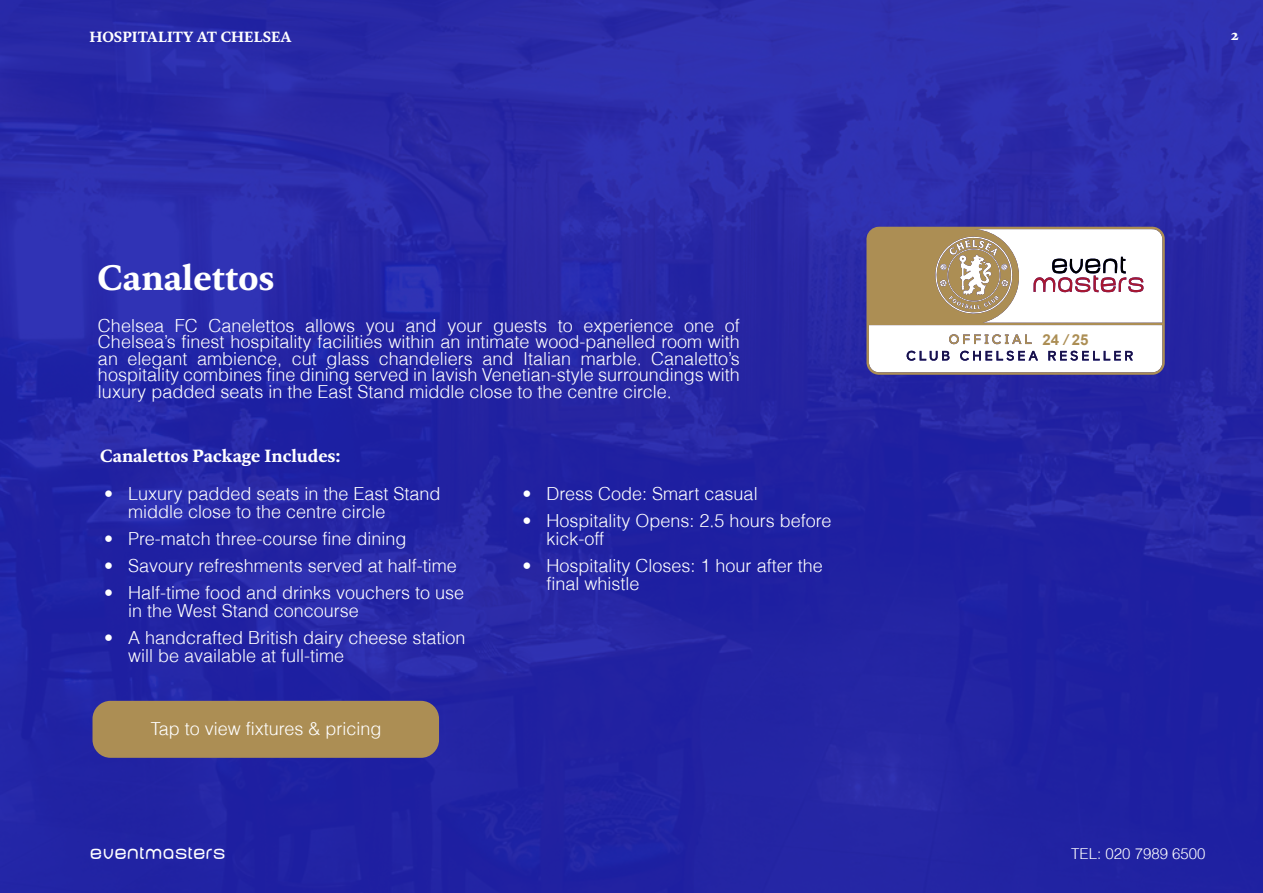
<style>
.page{position:relative;width:1263px;height:893px;background:#fff}
.page>*{position:absolute;margin:0;border:0;box-sizing:border-box;transform-origin:0 0}
.t1{font:700 36px "Kievit Serif";color:#fff}
.t2{font:300 18px/18px "Helv";color:#fff}
.t3{font:700 18px "Kievit Serif";color:#fff}
.t4{font:18px "Baby Mine Plump";color:#fff}
.t5{font:700 15px "Kievit Serif";color:#fff}
.t6{font:300 15px "Helv";color:#fff}
.t7{font:700 15px "Arial";color:#ac8e54}
.s1{font-style:italic}
</style>
<div class="page">
<div style="left:0;top:0;width:1263px;height:893px;background:#1f22af;opacity:.96"></div>
<div style="left:93px;top:701px;width:346px;height:57px;background:#ac8e54;border-radius:18px"></div>
<svg style="left:866px;top:227px;width:299px;height:148px"></svg>
<p class="t5" style="left:89px;top:31px;width:204px">HOSPITALITY AT CHELSEA</p>
<p class="t5" style="left:1231px;top:28px;width:10px">2</p>
<h1 class="t1" style="left:97px;top:263px;width:179px">Canalettos</h1>
<p class="t2" style="left:98px;top:317px;width:643px;line-height:16.5px;text-align:justify">Chelsea FC Canelettos allows you and your guests to experience one of Chelsea’s finest hospitality facilities within an intimate wood-panelled room with an elegant ambience, cut glass chandeliers and Italian marble. Canaletto’s hospitality combines fine dining served in lavish Venetian-style surroundings with luxury padded seats in the East Stand middle close to the centre circle.</p>
<p class="t3" style="left:100px;top:449px;width:242px">Canalettos Package Includes:</p>
<p class="t2" style="left:128px;top:484px;width:314px;text-indent:-24px">• Luxury padded seats in the East Stand middle close to the centre circle</p>
<p class="t2" style="left:104px;top:529px;width:304px">• Pre-match three-course fine dining</p>
<p class="t2" style="left:104px;top:556px;width:354px">• Savoury refreshments served at half-time</p>
<p class="t2" style="left:128px;top:583px;width:338px;text-indent:-24px">• Half-time food and drinks vouchers to use in the West Stand concourse</p>
<p class="t2" style="left:128px;top:628px;width:339px;text-indent:-24px">• A handcrafted British dairy cheese station will be available at full-time</p>
<p class="t2" style="left:151px;top:719px;width:232px">Tap to view fixtures &amp; pricing</p>
<p class="t2" style="left:522px;top:484px;width:237px">• Dress Code: Smart casual</p>
<p class="t2" style="left:547px;top:511px;width:286px;text-indent:-24px">• Hospitality Opens: 2.5 hours before kick-off</p>
<p class="t2" style="left:547px;top:556px;width:278px;text-indent:-24px">• Hospitality Closes: 1 hour after the final whistle</p>
<p class="t7" style="left:1042px;top:334px;width:48px">24 <span class="s1">/</span> 25</p>
<p class="t4" style="left:90px;top:846px;width:137px">eventmasters</p>
<p class="t6" style="left:1071px;top:844px;width:136px">TEL: 020 7989 6500</p>
</div>
